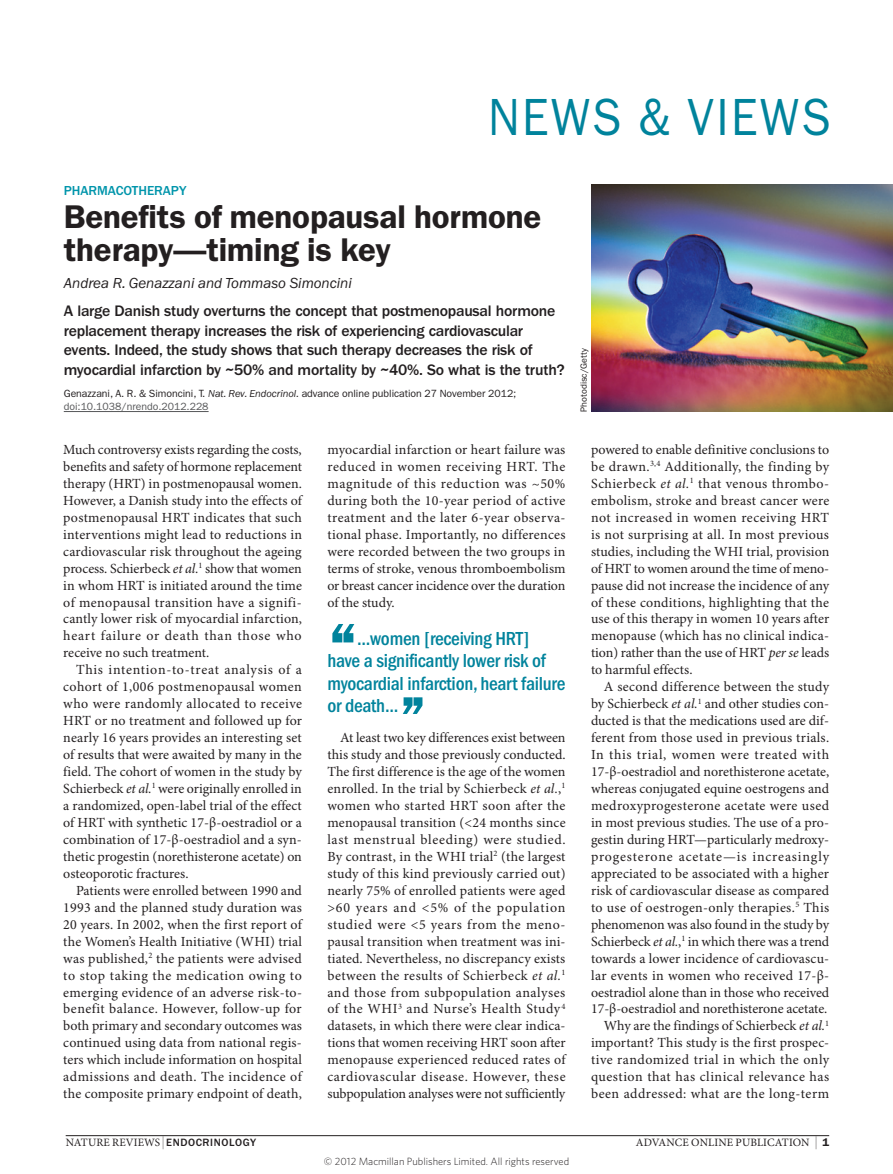
<style>
.page{position:relative;width:893px;height:1174px;background:#fff}
.page>*{position:absolute;margin:0;border:0;box-sizing:border-box;transform-origin:0 0}
.t1{font:500 condensed 75px "ITC Franklin Gothic Std";color:#00839c;scale:1.25 1}
.t2{font:500 condensed 67.5px "ITC Franklin Gothic Std";color:#00839c;scale:1.25 1}
.t3{font:52.5px "ITC Franklin Gothic Std";letter-spacing:.05em;color:#00839c;scale:.9 1}
.Title{font:600 33px/33px "ITC Franklin Gothic Std";letter-spacing:-.005em;color:#231f20}
.t4{font:500 condensed 19.5px/22.5px "ITC Franklin Gothic Std";letter-spacing:-.015em;color:#00839c}
.Abstract{font:500 15.75px/19.5px "ITC Franklin Gothic Std";letter-spacing:-.015em;color:#231f20}
.Authors{font:italic 15px "ITC Franklin Gothic Std";letter-spacing:-.005em;color:#231f20}
.Body_text{font:13.95px/17px "Minion Pro";letter-spacing:.01em;color:#231f20;text-align:justify}
.Body_first{font:13.95px/17px "Minion Pro";letter-spacing:.04em;color:#231f20;text-align:justify}
.Strapline{font:500 13.5px "ITC Franklin Gothic Std";letter-spacing:-.005em;color:#0095ab}
.t5{font:11.25px "Minion Pro";letter-spacing:.01em;color:#231f20}
.Citation_line{font:10.5px/13.5px "ITC Franklin Gothic Std";letter-spacing:-.005em;color:#231f20}
.t6{font:300 10.5px "Whitney";color:#231f20}
.Figure_credit{font:9px "ITC Franklin Gothic Std";letter-spacing:-.005em;color:#231f20}
.s1{font-style:italic}
.s2{color:#57585a}
.s3{font-size:12.9px}
.s4{font-family:"ITC Franklin Gothic Std";font-weight:500;font-size:10.95px}
.s5{font-family:"ITC Franklin Gothic Std";font-weight:600}
</style>
<div class="page">
<hr style="left:66px;top:1135px;width:763px;height:1px;background:#231f20">
<hr style="left:64px;top:411px;width:145px;height:1px;background:#57585a">
<img style="left:591px;top:185px;width:302px;height:226px">
<p class="t3" style="left:488px;top:87px;width:382px">NEWS &amp; VIEWS</p>
<p class="Strapline" style="left:64px;top:183px;width:124px">PHARMACOTHERAPY</p>
<p class="Title" style="left:64px;top:200px;width:479px">Benefits of menopausal hormone therapy—timing is key</p>
<p class="Authors" style="left:64px;top:275px;width:290px">Andrea R. Genazzani and Tommaso Simoncini</p>
<p class="Abstract" style="left:64px;top:302px;width:502px">A large Danish study overturns the concept that postmenopausal hormone replacement therapy increases the risk of experiencing cardiovascular events. Indeed, the study shows that such therapy decreases the risk of myocardial infarction by ~50% and mortality by ~40%. So what is the truth?</p>
<p class="Citation_line" style="left:64px;top:387px;width:454px">Genazzani, A. R. &amp; Simoncini, T. <span class="s1">Nat. Rev. Endocrinol.</span> advance online publication 27 November 2012; <span class="s2">doi:10.1038/nrendo.2012.228</span></p>
<p class="Body_first" style="left:63px;top:441px;width:240px">Much controversy exists regarding the costs, benefits and safety of hormone replacement therapy (HRT) in postmenopausal women.<br>However, a Danish study into the effects of postmenopausal HRT indicates that such interventions might lead to reductions in cardiovascular risk throughout the ageing process. Schierbeck <span class="s1">et al.</span><sup>1</sup> show that women in whom HRT is initiated around the time of menopausal transition have a signifi&shy;cantly lower risk of myocardial infarction, heart failure or death than those who receive no such treatment.</p>
<p class="Body_text" style="left:63px;top:662px;width:240px;text-indent:13px">This intention-to-treat analysis of a cohort of 1,006 postmenopausal women who were randomly allocated to receive HRT or no treatment and followed up for nearly 16 years provides an interesting set of results that were awaited by many in the field. The cohort of women in the study by Schierbeck <span class="s1">et al.</span><sup>1</sup> were originally enrolled in a randomized, open-label trial of the effect of HRT with synthetic 17‑β‑oestradiol or a combination of 17‑β‑oestradiol and a syn&shy;thetic progestin (norethisterone acetate) on osteoporotic fractures.</p>
<p class="Body_text" style="left:63px;top:882px;width:240px;text-indent:13px">Patients were enrolled between 1990 and 1993 and the planned study duration was 20 years. In 2002, when the first report of the Women’s Health Initiative (WHI) trial was published,<sup>2</sup> the patients were advised to stop taking the medication owing to emerging evidence of an adverse risk-to&shy;benefit balance. However, follow-up for both primary and secondary outcomes was continued using data from national regis&shy;ters which include information on hospital admissions and death. The incidence of the composite primary endpoint of death,</p>
<p class="Body_text" style="left:327px;top:441px;width:240px">myocardial infarction or heart failure was reduced in women receiving HRT. The magnitude of this reduction was ~50% during both the 10‑year period of active treatment and the later 6‑year observa&shy;tional phase. Importantly, no differences were recorded between the two groups in terms of stroke, venous thromboembolism or breast cancer incidence over the duration of the study.</p>
<p class="t1" style="left:327px;top:607px;width:27px">‘‘</p>
<p class="t4" style="left:327px;top:627px;width:239px;text-indent:30px">...women [receiving HRT] have a significantly lower risk of myocardial infarction, heart failure or death...</p>
<p class="t2" style="left:398px;top:681px;width:24px">’’</p>
<p class="Body_text" style="left:327px;top:730px;width:240px;text-align:left;text-indent:13px">At least two key differences exist between this study and those previously conducted.<br>The first difference is the age of the women enrolled. In the trial by Schierbeck <span class="s1">et al.</span>,<sup>1 </sup>women who started HRT soon after the menopausal transition (&lt;24 months since last menstrual bleeding) were studied.<br>By contrast, in the WHI trial<sup>2</sup> (the largest study of this kind previously carried out) nearly 75% of enrolled patients were aged &gt;60 years and &lt;5% of the population studied were &lt;5 years from the meno&shy;pausal transition when treatment was ini&shy;tiated. Nevertheless, no discrepancy exists between the results of Schierbeck <span class="s1">et al.</span><sup>1 </sup>and those from subpopulation analyses of the WHI<sup>3</sup> and Nurse’s Health Study<sup>4 </sup>datasets, in which there were clear indica&shy;tions that women receiving HRT soon after menopause experienced reduced rates of cardiovascular disease. However, these subpopulation analyses were not sufficiently</p>
<p class="Figure_credit" style="left:579px;top:411px;width:65px;rotate:-90deg">Photodisc/Getty</p>
<p class="Body_text" style="left:591px;top:441px;width:240px;text-align:left">powered to enable definitive conclusions to be drawn.<sup>3,4</sup> Additionally, the finding by Schierbeck <span class="s1">et al.</span><sup>1</sup> that venous thrombo&shy;embolism, stroke and breast cancer were not increased in women receiving HRT is not surprising at all. In most previous studies, including the WHI trial, provision of HRT to women around the time of meno&shy;pause did not increase the incidence of any of these conditions, highlighting that the use of this therapy in women 10 years after menopause (which has no clinical indica&shy;tion) rather than the use of HRT <span class="s1">per se</span> leads to harmful effects.</p>
<p class="Body_text" style="left:591px;top:679px;width:240px;text-align:left;text-indent:13px">A second difference between the study by Schierbeck <span class="s1">et al.</span><sup>1</sup> and other studies con&shy;ducted is that the medications used are dif&shy;ferent from those used in previous trials.<br>In this trial, women were treated with 17‑β‑oestradiol and norethisterone acetate, whereas conjugated equine oestrogens and medroxyprogesterone acetate were used in most previous studies. The use of a pro&shy;gestin during HRT—particularly medroxy&shy;progesterone acetate—is increasingly appreciated to be associated with a higher risk of cardiovascular disease as compared to use of oestrogen-only therapies.<sup>5</sup> This phenomenon was also found in the study by Schierbeck <span class="s1">et al.</span>,<sup>1</sup> in which there was a trend towards a lower incidence of cardiovascu&shy;lar events in women who received 17‑β‑ oestradiol alone than in those who received 17‑β‑oestradiol and norethisterone acetate.</p>
<p class="Body_text" style="left:591px;top:1018px;width:240px;text-indent:13px">Why are the findings of Schierbeck <span class="s1">et al.</span><sup>1 </sup>important? This study is the first prospec&shy;tive randomized trial in which the only question that has clinical relevance has been addressed: what are the long-term</p>
<p class="t5" style="left:66px;top:1136px;width:192px">NATURE REVIEWS <span class="s3">|</span> <span class="s4">ENDOCRINOLOGY</span></p>
<p class="t5" style="left:636px;top:1136px;width:195px">ADVANCE ONLINE PUBLICATION <span class="s3">|</span> <span class="s5">1</span></p>
<p class="t6" style="left:324px;top:1154px;width:247px">© 2012 Macmillan Publishers Limited. All rights reserved</p>
</div>
